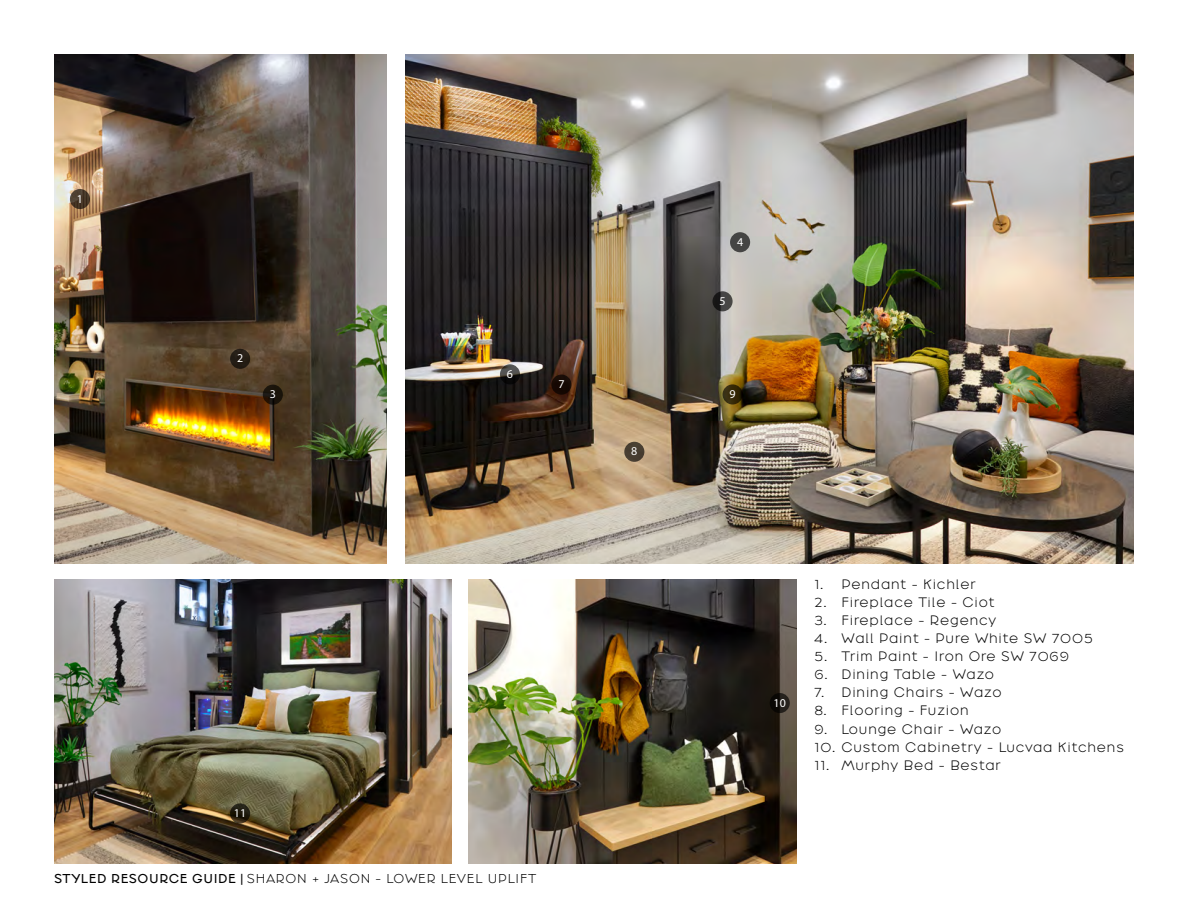
<style>
.page{position:relative;width:1188px;height:918px;background:#fff}
.page>*{position:absolute;margin:0;border:0;box-sizing:border-box;transform-origin:0 0}
.t1{font:12.75px "Broadacre Light 0";letter-spacing:.07em;color:#000}
.t2{font:12px "Broadacre Light 0";letter-spacing:.06em;color:#000}
.t3{font:12px "Myriad Pro";color:#fff}
.s1{font-family:"Broadacre Regular 0"}
</style>
<div class="page">
<img style="left:54px;top:54px;width:333px;height:509px">
<img style="left:405px;top:54px;width:729px;height:509px">
<img style="left:468px;top:579px;width:329px;height:285px">
<img style="left:54px;top:579px;width:398px;height:285px">
<div style="left:770px;top:693px;width:20px;height:20px;background:linear-gradient(to right,#000,#2f2a25);border-radius:50%"></div>
<svg style="left:230px;top:803px;width:20px;height:21px"></svg>
<div style="left:624px;top:442px;width:20px;height:20px;background:#483e31;border-radius:50%"></div>
<svg style="left:723px;top:384px;width:20px;height:21px"></svg>
<div style="left:730px;top:232px;width:20px;height:20px;background:#454543;border-radius:50%"></div>
<svg style="left:713px;top:291px;width:20px;height:20px"></svg>
<svg style="left:500px;top:364px;width:20px;height:20px"></svg>
<div style="left:551px;top:375px;width:20px;height:20px;background:#160803;border-radius:50%"></div>
<svg style="left:70px;top:189px;width:20px;height:20px"></svg>
<div style="left:230px;top:349px;width:20px;height:20px;background:#241d15;border-radius:50%"></div>
<svg style="left:263px;top:385px;width:20px;height:20px"></svg>
<p class="t3" style="left:77px;top:191px;width:8px">1</p>
<p class="t3" style="left:237px;top:351px;width:8px">2</p>
<p class="t3" style="left:270px;top:387px;width:8px">3</p>
<p class="t3" style="left:507px;top:366px;width:8px">6</p>
<p class="t3" style="left:558px;top:377px;width:8px">7</p>
<p class="t3" style="left:631px;top:444px;width:8px">8</p>
<p class="t3" style="left:234px;top:806px;width:14px">11</p>
<p class="t2" style="left:54px;top:871px;width:484px"><span class="s1">STYLED RESOURCE GUIDE |</span> SHARON + JASON - LOWER LEVEL UPLIFT</p>
<p class="t3" style="left:737px;top:234px;width:8px">4</p>
<p class="t3" style="left:719px;top:293px;width:8px">5</p>
<p class="t3" style="left:730px;top:387px;width:8px">9</p>
<p class="t3" style="left:774px;top:695px;width:14px">10</p>
<p class="t1" style="left:814px;top:577px;width:163px">1. Pendant - Kichler</p>
<p class="t1" style="left:814px;top:595px;width:181px">2. Fireplace Tile - Ciot</p>
<p class="t1" style="left:814px;top:613px;width:183px">3. Fireplace - Regency</p>
<p class="t1" style="left:814px;top:631px;width:280px">4. Wall Paint - Pure White SW 7005</p>
<p class="t1" style="left:814px;top:649px;width:256px">5. Trim Paint - Iron Ore SW 7069</p>
<p class="t1" style="left:814px;top:667px;width:181px">6. Dining Table - Wazo</p>
<p class="t1" style="left:814px;top:685px;width:189px">7. Dining Chairs - Wazo</p>
<p class="t1" style="left:814px;top:703px;width:156px">8. Flooring - Fuzion</p>
<p class="t1" style="left:814px;top:721px;width:188px">9. Lounge Chair - Wazo</p>
<p class="t1" style="left:814px;top:739px;width:311px">10. Custom Cabinetry - Lucvaa Kitchens</p>
<p class="t1" style="left:814px;top:757px;width:188px">11. Murphy Bed - Bestar</p>
</div>
